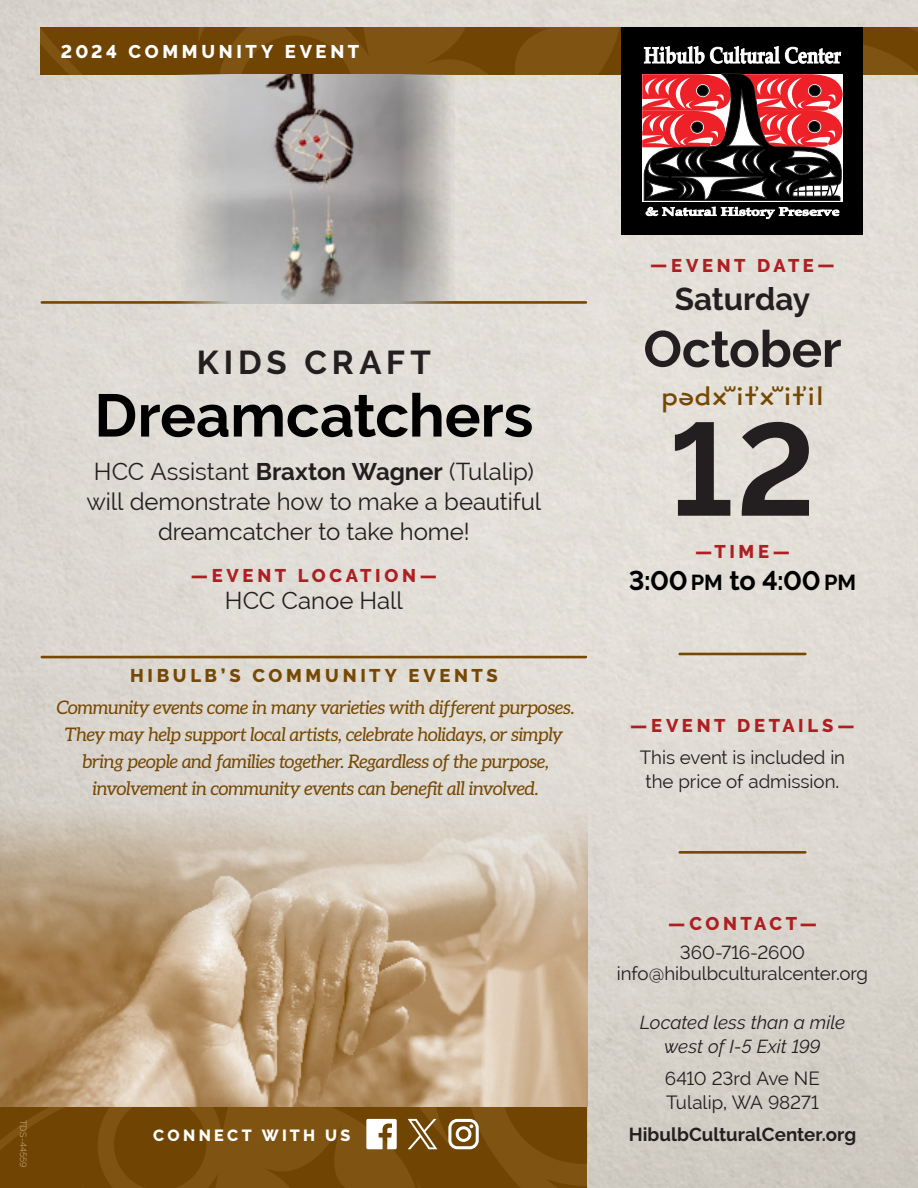
<style>
.page{position:relative;width:918px;height:1188px;background:#fff}
.page>*{position:absolute;margin:0;border:0;box-sizing:border-box;transform-origin:0 0}
.t1{font:700 130.5px "Raleway";color:#231f20}
._1-Event_Title{font:700 60px "Raleway";letter-spacing:-.005em;color:#000001}
.t2{font:700 51px "Raleway";letter-spacing:-.005em;color:#231f20}
._1-Event_Title-2{font:700 33px "Raleway";letter-spacing:.145em;color:#231f20}
.t3{font:31.5px "Lushootseed Sulad";color:#764803}
.t4{font:700 31.5px "Raleway";letter-spacing:-.005em;color:#231f20}
.t5{font:700 27px "Raleway";color:#000001}
._4-Description{font:24px/30px "Raleway";letter-spacing:-.005em;color:#231f20;text-align:center}
._5-Location{font:24px "Raleway";letter-spacing:-.005em;color:#231f20}
.t6{font:italic 18.75px/27px "Aleo";letter-spacing:-.02em;color:#764803;text-align:center}
.t7{font:18.75px/24px "Raleway";letter-spacing:-.005em;color:#231f20;text-align:center}
.t8{font:italic 18.75px/24px "Raleway";color:#231f20;text-align:center}
.t9{font:700 18.75px "Raleway";color:#231f20}
.t10{font:800 18.3px "Raleway";letter-spacing:.195em;color:#ad1f22}
.t11{font:800 18.3px "Raleway";letter-spacing:.205em;color:#764803}
.t12{font:800 18.3px "Raleway";letter-spacing:.2em;color:#fff}
.t13{font:800 16.2px "Raleway";letter-spacing:.2em;color:#fff}
.t14{font:300 9px "Raleway";letter-spacing:.015em;color:#d0b493}
.s1{font-weight:700}
.s2{font-size:21.6px}
.s3{font-weight:500}
</style>
<div class="page">
<div style="left:0;top:0;width:918px;height:1188px;background:linear-gradient(to bottom,#e1dcd6,#d6d2ca)"></div>
<div style="left:622px;top:27px;width:241px;height:208px;background:#000001"></div>
<svg style="left:40px;top:27px;width:878px;height:173px"></svg>
<svg style="left:646px;top:207px;width:193px;height:12px"></svg>
<svg style="left:0;top:1107px;width:587px;height:81px;background:#764b0a"></svg>
<hr style="left:42px;top:301px;width:544px;height:3px;background:#764803">
<hr style="left:42px;top:656px;width:544px;height:2px;background:#764803">
<svg style="left:290px;top:1107px;width:189px;height:44px;background:#8e6a34"></svg>
<img style="left:0;top:803px;width:587px;height:304px">
<img style="left:174px;top:74px;width:280px;height:230px">
<hr style="left:680px;top:851px;width:125px;height:3px;background:#764803">
<hr style="left:680px;top:653px;width:125px;height:2px;background:#764803">
<p class="t12" style="left:61px;top:41px;width:300px">2024 COMMUNITY EVENT</p>
<p class="_1-Event_Title-2" style="left:197px;top:343px;width:235px">KIDS CRAFT</p>
<p class="_1-Event_Title" style="left:94px;top:381px;width:441px">Dreamcatchers</p>
<p class="_4-Description" style="left:87px;top:457px;width:456px">HCC Assistant <span class="s1">Braxton Wagner</span> (Tulalip) will demonstrate how to make a beautiful dreamcatcher to take home!</p>
<p class="t10" style="left:191px;top:566px;width:248px">—EVENT LOCATION—</p>
<p class="_5-Location" style="left:225px;top:587px;width:179px">HCC Canoe Hall</p>
<p class="t11" style="left:130px;top:665px;width:369px">HIBULB’S COMMUNITY EVENTS</p>
<p class="t6" style="left:57px;top:694px;width:519px">Community events come in many varieties with different purposes.<br>They may help support local artists, celebrate holidays, or simply bring people and families together. Regardless of the purpose, involvement in community events can benefit all involved.</p>
<p class="t10" style="left:650px;top:255px;width:186px">—EVENT DATE—</p>
<p class="t4" style="left:675px;top:281px;width:137px">Saturday</p>
<p class="t2" style="left:643px;top:320px;width:200px">October</p>
<p class="t3" style="left:661px;top:381px;width:165px">pədxʷit̕xʷit̕il</p>
<p class="t1" style="left:669px;top:395px;width:148px">12</p>
<p class="t10" style="left:695px;top:541px;width:96px">—TIME—</p>
<p class="t5" style="left:629px;top:565px;width:229px">3:00 <span class="s2">PM</span> to 4:00 <span class="s2">PM</span></p>
<p class="t10" style="left:630px;top:715px;width:226px">—EVENT DETAILS—</p>
<p class="t7" style="left:640px;top:745px;width:207px">This event is included in the price of admission<span class="s3">.</span></p>
<p class="t14" style="left:29px;top:1120px;width:49px;rotate:90deg">TDS-44559</p>
<p class="t13" style="left:153px;top:1126px;width:199px">CONNECT WITH US</p>
<p class="t10" style="left:668px;top:913px;width:150px">—CONTACT—</p>
<p class="t7" style="left:617px;top:942px;width:253px;line-height:21px">360-716-2600 info@hibulbculturalcenter<span class="s3">.</span>org</p>
<p class="t8" style="left:640px;top:1010px;width:207px">Located less than a mile west of I-5 Exit 199</p>
<p class="t7" style="left:665px;top:1066px;width:157px;text-align:left">6410 23rd Ave NE<br>Tulalip<span class="s3">,</span> WA 98271</p>
<p class="t9" style="left:629px;top:1123px;width:229px">HibulbCulturalCenter.org</p>
</div>
